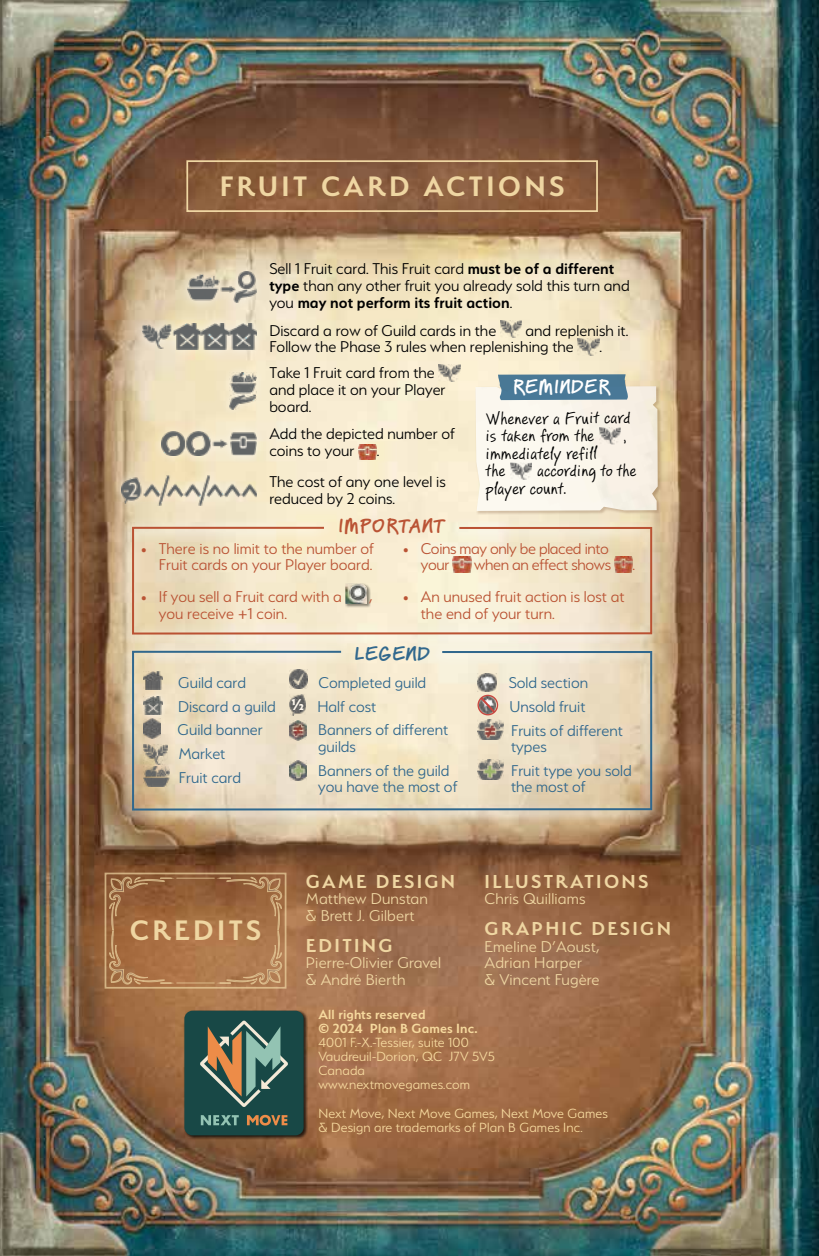
<style>
.page{position:relative;width:819px;height:1256px;background:#fff}
.page>*{position:absolute;margin:0;border:0;box-sizing:border-box;transform-origin:0 0}
.t1{font:600 31.5px "Serenity";letter-spacing:.11em;color:#efd6a2}
.t2{font:600 21px "Serenity";letter-spacing:.11em;color:#efd6a2}
.t3{font:700 19.25px "PF Reminder";letter-spacing:.01em;color:#ba5334}
.t4{font:700 19.25px "PF Reminder";letter-spacing:-.005em;color:#fff}
.t5{font:700 19.25px "PF Reminder";letter-spacing:.01em;color:#31688d}
.t6{font:300 17.5px/16.6px "Serenity";color:#000}
.t7{font:300 17.5px/23.6px "Serenity";color:#31688d}
.t8{font:300 17.5px/16.6px "Serenity";color:#ba5334;text-align:right}
.t9{font:300 17.5px/16.6px "Serenity";letter-spacing:.01em;color:#efd6a2}
.t10{font:17.5px/17.7px "PF Reminder";letter-spacing:.01em;color:#000}
.t11{font:300 17.5px/16.6px "Serenity";letter-spacing:-.02em;color:#ba5334}
.t12{font:300 14.88px/14px "Serenity";letter-spacing:.01em;color:#f6d99e}
.t13{font:600 14.88px/14px "Serenity";letter-spacing:.01em;color:#f6d99e}
.s1{font-weight:600}
.s2{font-size:12.25px}
.s3{font-weight:600;color:#fff8ed}
</style>
<div class="page">
<img style="left:0;top:0;width:819px;height:1255px">
<img style="left:500px;top:320px;width:22px;height:17px">
<img style="left:577px;top:338px;width:22px;height:18px">
<img style="left:358px;top:444px;width:19px;height:15px">
<img style="left:438px;top:364px;width:22px;height:18px">
<div style="left:112px;top:467px;width:153px;height:46px;background:#fff;opacity:.75"></div>
<img style="left:122px;top:476px;width:135px;height:29px">
<div style="left:152px;top:422px;width:114px;height:43px;background:#fff;opacity:.75"></div>
<img style="left:161px;top:431px;width:96px;height:25px">
<div style="left:133px;top:314px;width:133px;height:44px;background:#fff;opacity:.75"></div>
<img style="left:142px;top:323px;width:115px;height:26px">
<div style="left:186px;top:160px;width:412px;height:52px;border:2px solid #efd6a2"></div>
<div style="left:105px;top:872px;width:181px;height:116px;border:2px solid #efd6a2"></div>
<svg style="left:108px;top:876px;width:64px;height:108px;background:#a36e43"></svg>
<svg style="left:219px;top:876px;width:63px;height:108px;background:#ab784e"></svg>
<hr style="left:177px;top:877px;width:37px;height:1px;background:#efd6a2">
<hr style="left:177px;top:982px;width:37px;height:1px;background:#efd6a2">
<div style="left:183px;top:1009px;width:125px;height:130px;background:#000;opacity:.75"></div>
<div style="left:184px;top:1010px;width:119px;height:125px;background:#184846;border-radius:8px"></div>
<svg style="left:201px;top:1115px;width:38px;height:9px"></svg>
<svg style="left:247px;top:1114px;width:40px;height:11px"></svg>
<svg style="left:200px;top:1020px;width:88px;height:86px"></svg>
<div style="left:178px;top:262px;width:88px;height:49px;background:#fff;opacity:.75"></div>
<img style="left:187px;top:272px;width:70px;height:31px">
<div style="left:219px;top:362px;width:46px;height:56px;background:#f5e7c6"></div>
<img style="left:229px;top:372px;width:28px;height:37px">
<svg style="left:117px;top:648px;width:540px;height:177px;background:#c3a782"></svg>
<div style="left:122px;top:641px;width:540px;height:179px;background:#fff;opacity:.33"></div>
<svg style="left:131px;top:649px;width:522px;height:162px;background:#e3d7bf"></svg>
<svg style="left:117px;top:522px;width:540px;height:126px;background:#ecdec3"></svg>
<div style="left:122px;top:517px;width:540px;height:127px;background:#fff;opacity:.33"></div>
<svg style="left:131px;top:525px;width:522px;height:110px;background:#efdfc3"></svg>
<div style="left:475px;top:385px;width:186px;height:129px;background:#764d31;opacity:.29"></div>
<img style="left:475px;top:386px;width:182px;height:125px">
<svg style="left:498px;top:374px;width:130px;height:26px;background:#527e99"></svg>
<img style="left:599px;top:427px;width:22px;height:17px">
<img style="left:510px;top:462px;width:22px;height:18px">
<h1 class="t1" style="left:220px;top:169px;width:346px">FRUIT CARD ACTIONS</h1>
<p class="t6" style="left:269px;top:260px;width:362px">Sell 1 Fruit card. This Fruit card <span class="s1">must be of a different type</span> than any other fruit you already sold this turn and you <span class="s1">may not perform its fruit action</span>.</p>
<p class="t6" style="left:269px;top:322px;width:228px">Discard a row of Guild cards in the</p>
<p class="t6" style="left:269px;top:322px;width:360px;text-indent:256px">and replenish it.<br>Follow the Phase 3 rules when replenishing the</p>
<p class="t6" style="left:599px;top:338px;width:4px">.</p>
<p class="t6" style="left:269px;top:364px;width:178px">Take 1 Fruit card from the and place it on your Player board.</p>
<p class="t6" style="left:269px;top:425px;width:187px">Add the depicted number of coins to your</p>
<p class="t6" style="left:377px;top:442px;width:4px">.</p>
<p class="t6" style="left:269px;top:473px;width:178px">The cost of any one level is reduced by 2 coins.</p>
<p class="t3" style="left:338px;top:514px;width:110px">IMPORTANT</p>
<p class="t4" style="left:512px;top:375px;width:100px">REMINDER</p>
<p class="t10" style="left:485px;top:410px;width:146px">Whenever a Fruit card is taken from the</p>
<p class="t10" style="left:623px;top:427px;width:4px">,</p>
<p class="t10" style="left:485px;top:445px;width:113px">immediately refill the</p>
<p class="t10" style="left:485px;top:463px;width:152px;text-indent:51px">according to the player count.</p>
<p class="t8" style="left:141px;top:540px;width:234px"><span class="s2">•</span> There is no limit to the number of<br>Fruit cards on your Player board.</p>
<p class="t8" style="left:141px;top:588px;width:202px"><span class="s2">•</span> If you sell a Fruit card with a</p>
<p class="t8" style="left:369px;top:588px;width:5px">,</p>
<p class="t8" style="left:159px;top:604px;width:130px">you receive +1 coin.</p>
<p class="t11" style="left:421px;top:540px;width:190px;text-indent:-17px"><span class="s2">•</span> Coins may only be placed into your</p>
<p class="t11" style="left:474px;top:556px;width:162px">when an effect shows .</p>
<p class="t8" style="left:421px;top:588px;width:205px;text-align:left;text-indent:-17px"><span class="s2">•</span> An unused fruit action is lost at the end of your turn.</p>
<p class="t7" style="left:178px;top:670px;width:100px">Guild card<br>Discard a guild<br>Guild banner<br>Market<br>Fruit card</p>
<p class="t5" style="left:353px;top:641px;width:78px">LEGEND</p>
<p class="t7" style="left:291px;top:670px;width:137px;text-indent:28px">Completed guild <span class="s3">½</span> Half cost</p>
<p class="t7" style="left:318px;top:721px;width:132px;line-height:16.6px">Banners of different guilds</p>
<p class="t7" style="left:318px;top:761px;width:141px;line-height:16.6px">Banners of the guild you have the most of</p>
<p class="t7" style="left:508px;top:670px;width:116px">Sold section<br>Unsold fruit<br>Fruits of different</p>
<p class="t7" style="left:511px;top:734px;width:122px">types<br>Fruit type you sold</p>
<p class="t7" style="left:511px;top:775px;width:76px">the most of</p>
<h1 class="t1" style="left:130px;top:913px;width:133px">CREDITS</h1>
<p class="t2" style="left:306px;top:869px;width:151px">GAME DESIGN</p>
<p class="t9" style="left:306px;top:890px;width:123px">Matthew Dunstan &amp; Brett J. Gilbert</p>
<p class="t2" style="left:306px;top:933px;width:88px">EDITING</p>
<p class="t9" style="left:306px;top:954px;width:137px">Pierre-Olivier Gravel &amp; André Bierth</p>
<p class="t2" style="left:484px;top:869px;width:165px">ILLUSTRATIONS</p>
<p class="t9" style="left:484px;top:890px;width:102px">Chris Quilliams</p>
<p class="t2" style="left:484px;top:916px;width:188px">GRAPHIC DESIGN</p>
<p class="t9" style="left:484px;top:937px;width:116px">Emeline D’Aoust,<br>Adrian Harper<br>&amp; Vincent Fugère</p>
<p class="t13" style="left:318px;top:1006px;width:160px">All rights reserved<br>© 2024 Plan B Games Inc.</p>
<p class="t12" style="left:318px;top:1034px;width:178px">4001 F.-X.-Tessier, suite 100<br>Vaudreuil-Dorion, QC J7V 5V5<br>Canada www.nextmovegames.com</p>
<p class="t12" style="left:318px;top:1105px;width:291px">Next Move, Next Move Games, Next Move Games &amp; Design are trademarks of Plan B Games Inc.</p>
</div>
